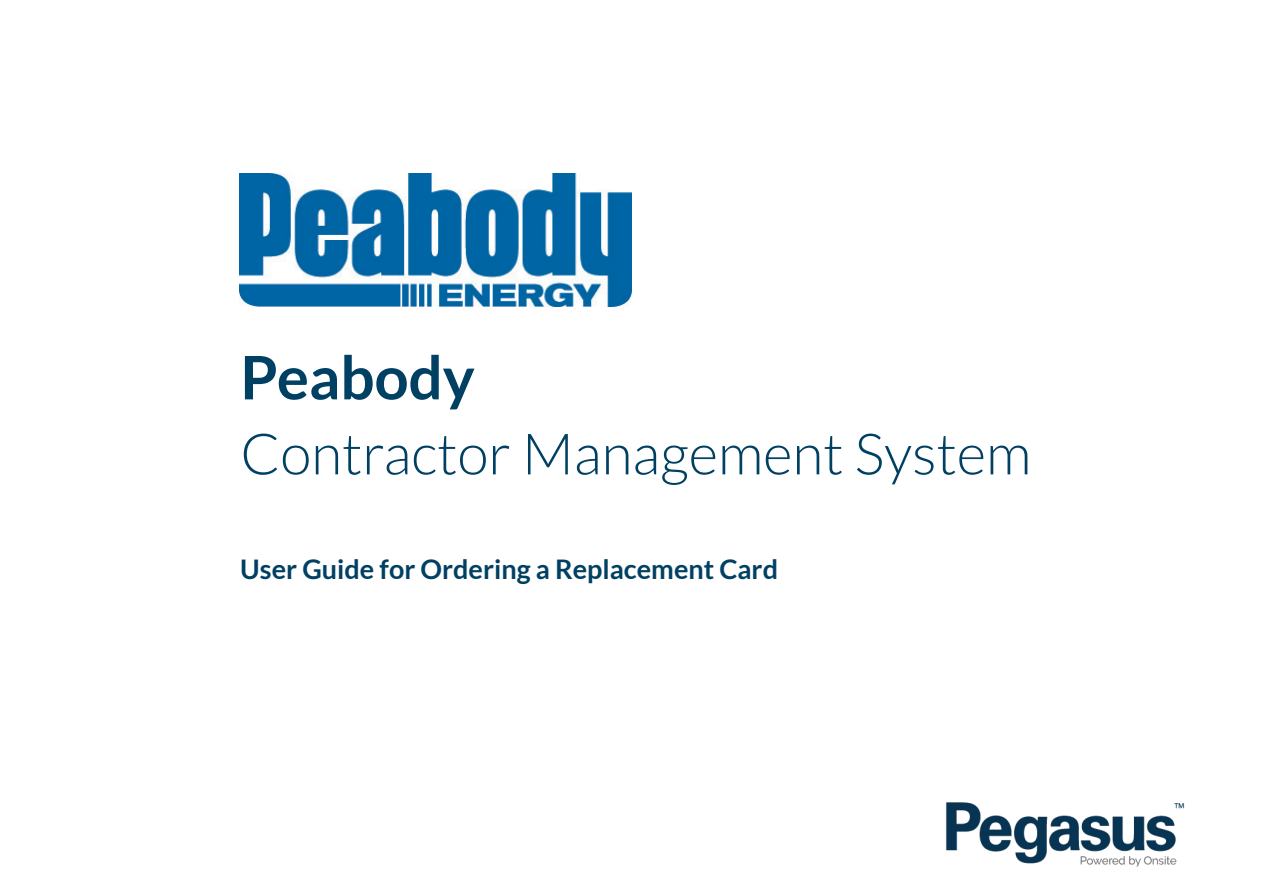
<style>
.page{position:relative;width:1263px;height:893px;background:#fff}
.page>*{position:absolute;margin:0;border:0;box-sizing:border-box;transform-origin:0 0}
.t1{font:700 60px "Lato";color:#004063}
.t2{font:300 57px "Lato";color:#004063}
.t3{font:700 27px "Lato";color:#004063}
</style>
<div class="page">
<img style="left:945px;top:802px;width:240px;height:65px">
<img style="left:240px;top:174px;width:391px;height:132px">
<p class="t1" style="left:240px;top:343px;width:236px">Peabody</p>
<p class="t2" style="left:240px;top:423px;width:792px">Contractor Management System</p>
<p class="t3" style="left:240px;top:553px;width:539px">User Guide for Ordering a Replacement Card</p>
</div>
